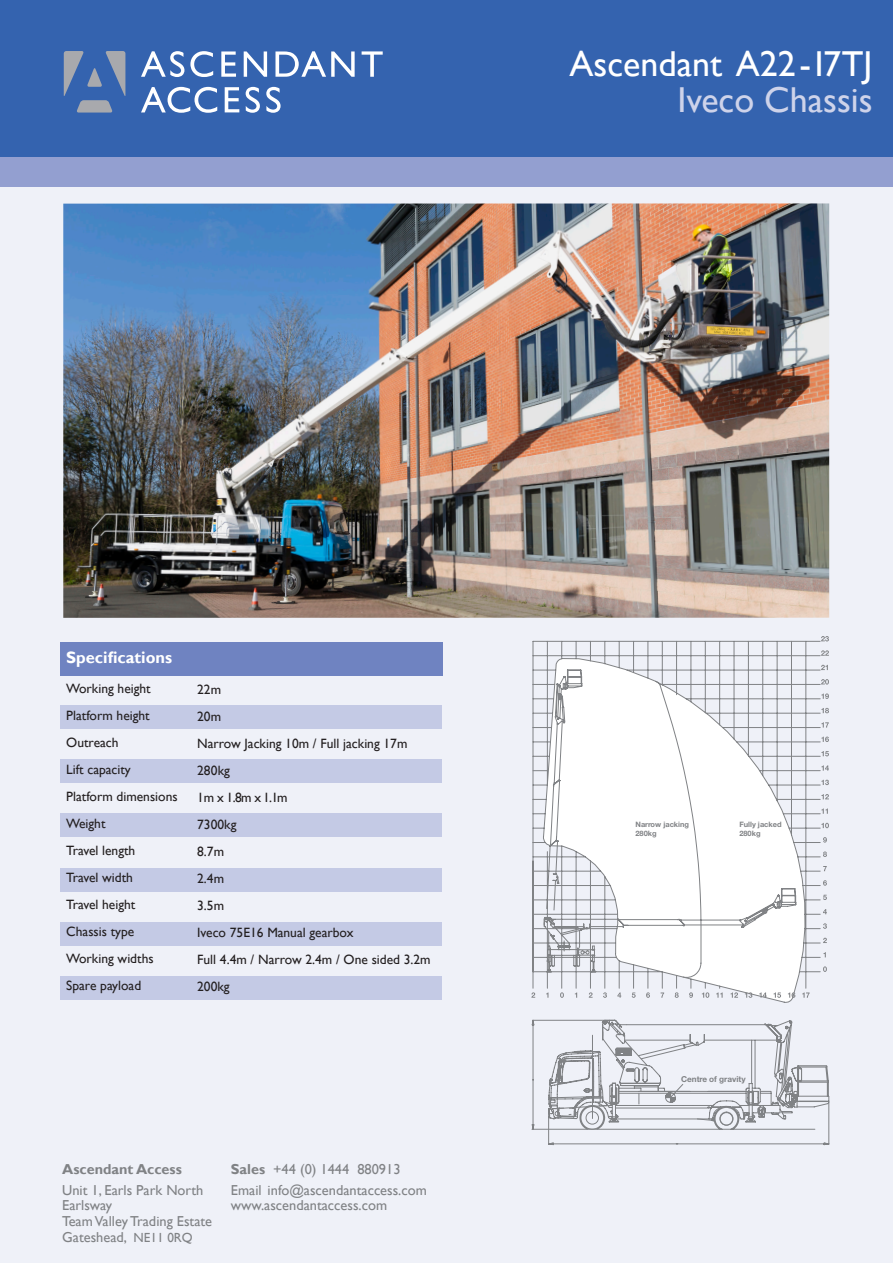
<style>
.page{position:relative;width:893px;height:1263px;background:#fff}
.page>*{position:absolute;margin:0;border:0;box-sizing:border-box;transform-origin:0 0}
.t1{font:36px/36px "Gill Sans";color:#fff;text-align:right}
.t2{font:700 16.5px "Gill Sans";color:#fff}
.t3{font:14.4px/21px "Gill Sans";color:#808285}
.t4{font:13.5px/27px "Gill Sans";color:#231f20}
.t5{font:700 8.25px "Helvetica Neue";color:#808285}
.t6{font:700 7.5px/9px "Helvetica Neue";color:#808285}
.s1{color:#ced3ea}
.s2{font-weight:700}
.s3{font-size:13.2px}
</style>
<div class="page">
<div style="left:0;top:0;width:893px;height:166px;background:#3463af"></div>
<div style="left:0;top:157px;width:893px;height:30px;background:#939fd0"></div>
<div style="left:0;top:187px;width:893px;height:1076px;background:#eff1f8"></div>
<svg style="left:64px;top:51px;width:61px;height:62px"></svg>
<svg style="left:141px;top:51px;width:43px;height:26px"></svg>
<svg style="left:190px;top:51px;width:23px;height:26px"></svg>
<svg style="left:221px;top:51px;width:15px;height:26px"></svg>
<svg style="left:244px;top:51px;width:23px;height:26px"></svg>
<svg style="left:275px;top:51px;width:80px;height:26px"></svg>
<svg style="left:362px;top:51px;width:21px;height:26px"></svg>
<svg style="left:141px;top:87px;width:76px;height:26px"></svg>
<svg style="left:225px;top:87px;width:14px;height:25px"></svg>
<svg style="left:246px;top:87px;width:14px;height:26px"></svg>
<svg style="left:266px;top:87px;width:15px;height:26px"></svg>
<img style="left:63px;top:203px;width:766px;height:415px">
<div style="left:60px;top:642px;width:382px;height:33px;background:#6f83c1"></div>
<div style="left:61px;top:705px;width:381px;height:24px;background:#c4cae5"></div>
<div style="left:61px;top:759px;width:381px;height:24px;background:#c4cae5"></div>
<div style="left:61px;top:813px;width:381px;height:24px;background:#c4cae5"></div>
<div style="left:61px;top:868px;width:381px;height:23px;background:#c4cae5"></div>
<div style="left:61px;top:922px;width:381px;height:23px;background:#c4cae5"></div>
<div style="left:61px;top:976px;width:381px;height:24px;background:#c4cae5"></div>
<svg style="left:532px;top:640px;width:289px;height:363px"></svg>
<svg style="left:549px;top:669px;width:226px;height:16px"></svg>
<svg style="left:532px;top:685px;width:264px;height:293px"></svg>
<svg style="left:531px;top:992px;width:4px;height:6px"></svg>
<svg style="left:546px;top:992px;width:2px;height:6px"></svg>
<svg style="left:560px;top:992px;width:4px;height:6px"></svg>
<svg style="left:575px;top:992px;width:2px;height:6px"></svg>
<svg style="left:589px;top:992px;width:4px;height:6px"></svg>
<svg style="left:603px;top:992px;width:4px;height:6px"></svg>
<svg style="left:617px;top:992px;width:4px;height:6px"></svg>
<svg style="left:632px;top:992px;width:4px;height:6px"></svg>
<svg style="left:646px;top:992px;width:4px;height:6px"></svg>
<svg style="left:661px;top:992px;width:3px;height:6px"></svg>
<svg style="left:675px;top:992px;width:4px;height:6px"></svg>
<svg style="left:689px;top:992px;width:4px;height:6px"></svg>
<svg style="left:702px;top:992px;width:7px;height:6px"></svg>
<svg style="left:716px;top:992px;width:7px;height:6px"></svg>
<svg style="left:730px;top:992px;width:8px;height:6px"></svg>
<svg style="left:745px;top:992px;width:7px;height:6px"></svg>
<svg style="left:759px;top:992px;width:8px;height:6px"></svg>
<svg style="left:773px;top:992px;width:8px;height:6px"></svg>
<svg style="left:788px;top:992px;width:7px;height:6px"></svg>
<svg style="left:802px;top:992px;width:8px;height:6px"></svg>
<svg style="left:823px;top:966px;width:4px;height:6px"></svg>
<svg style="left:823px;top:938px;width:4px;height:5px"></svg>
<svg style="left:823px;top:923px;width:4px;height:6px"></svg>
<svg style="left:823px;top:909px;width:4px;height:5px"></svg>
<svg style="left:823px;top:895px;width:4px;height:5px"></svg>
<svg style="left:823px;top:880px;width:4px;height:6px"></svg>
<svg style="left:823px;top:866px;width:4px;height:5px"></svg>
<svg style="left:823px;top:851px;width:4px;height:6px"></svg>
<svg style="left:823px;top:837px;width:4px;height:5px"></svg>
<svg style="left:821px;top:823px;width:8px;height:5px"></svg>
<svg style="left:821px;top:808px;width:7px;height:6px"></svg>
<svg style="left:821px;top:794px;width:8px;height:5px"></svg>
<svg style="left:821px;top:780px;width:8px;height:5px"></svg>
<svg style="left:821px;top:765px;width:8px;height:6px"></svg>
<svg style="left:821px;top:751px;width:8px;height:5px"></svg>
<svg style="left:821px;top:737px;width:8px;height:5px"></svg>
<svg style="left:821px;top:722px;width:8px;height:5px"></svg>
<svg style="left:821px;top:708px;width:8px;height:5px"></svg>
<svg style="left:821px;top:693px;width:8px;height:6px"></svg>
<svg style="left:821px;top:679px;width:8px;height:5px"></svg>
<svg style="left:821px;top:665px;width:7px;height:5px"></svg>
<svg style="left:821px;top:650px;width:8px;height:6px"></svg>
<svg style="left:821px;top:636px;width:8px;height:5px"></svg>
<svg style="left:531px;top:1019px;width:299px;height:126px"></svg>
<p class="t1" style="left:570px;top:45px;width:304px">Ascendant A22-17TJ<br><span class="s1">Iveco Chassis</span></p>
<p class="t2" style="left:66px;top:648px;width:107px">Specifications</p>
<p class="t4" style="left:66px;top:676px;width:86px">Working height</p>
<p class="t4" style="left:66px;top:703px;width:85px">Platform height</p>
<p class="t4" style="left:66px;top:730px;width:54px">Outreach</p>
<p class="t4" style="left:66px;top:757px;width:66px">Lift capacity</p>
<p class="t4" style="left:66px;top:784px;width:113px">Platform dimensions</p>
<p class="t4" style="left:66px;top:811px;width:41px">Weight</p>
<p class="t4" style="left:66px;top:838px;width:71px">Travel length</p>
<p class="t4" style="left:66px;top:865px;width:68px">Travel width</p>
<p class="t4" style="left:66px;top:892px;width:71px">Travel height</p>
<p class="t4" style="left:66px;top:919px;width:69px">Chassis type</p>
<p class="t4" style="left:66px;top:946px;width:89px">Working widths</p>
<p class="t4" style="left:66px;top:973px;width:76px">Spare payload</p>
<p class="t4" style="left:197px;top:676px;width:25px">22m</p>
<p class="t4" style="left:197px;top:703px;width:212px">20m<br>Narrow Jacking 10m / Full jacking 17m</p>
<p class="t4" style="left:197px;top:757px;width:34px">280kg</p>
<p class="t4" style="left:197px;top:784px;width:92px">1m x 1.8m x 1.1m</p>
<p class="t4" style="left:197px;top:811px;width:41px">7300kg<br>8.7m</p>
<p class="t4" style="left:197px;top:865px;width:28px">2.4m</p>
<p class="t4" style="left:197px;top:892px;width:28px">3.5m</p>
<p class="t4" style="left:197px;top:919px;width:158px">Iveco 75E16 Manual gearbox</p>
<p class="t4" style="left:197px;top:946px;width:235px">Full 4.4m / Narrow 2.4m / One sided 3.2m</p>
<p class="t4" style="left:197px;top:973px;width:34px">200kg</p>
<p class="t3" style="left:62px;top:1159px;width:143px"><span class="s2">Ascendant Access<br></span>Unit 1, Earls Park North</p>
<p class="t3" style="left:62px;top:1195px;width:51px">Earlsway</p>
<p class="t3" style="left:62px;top:1211px;width:151px">Team Valley Trading Estate</p>
<p class="t3" style="left:62px;top:1226px;width:132px">Gateshead, <span class="s3">NE11 0RQ</span></p>
<p class="t3" style="left:231px;top:1159px;width:197px"><span class="s2">Sales</span> +44 (0) 1444 880913<br>Email info@ascendantaccess.com</p>
<p class="t3" style="left:231px;top:1195px;width:158px">www.ascendantaccess.com</p>
<p class="t6" style="left:635px;top:820px;width:55px">Narrow jacking<br>280kg</p>
<p class="t6" style="left:739px;top:820px;width:44px">Fully jacked<br>280kg</p>
<p class="t5" style="left:681px;top:1074px;width:66px">Centre of gravity</p>
</div>
